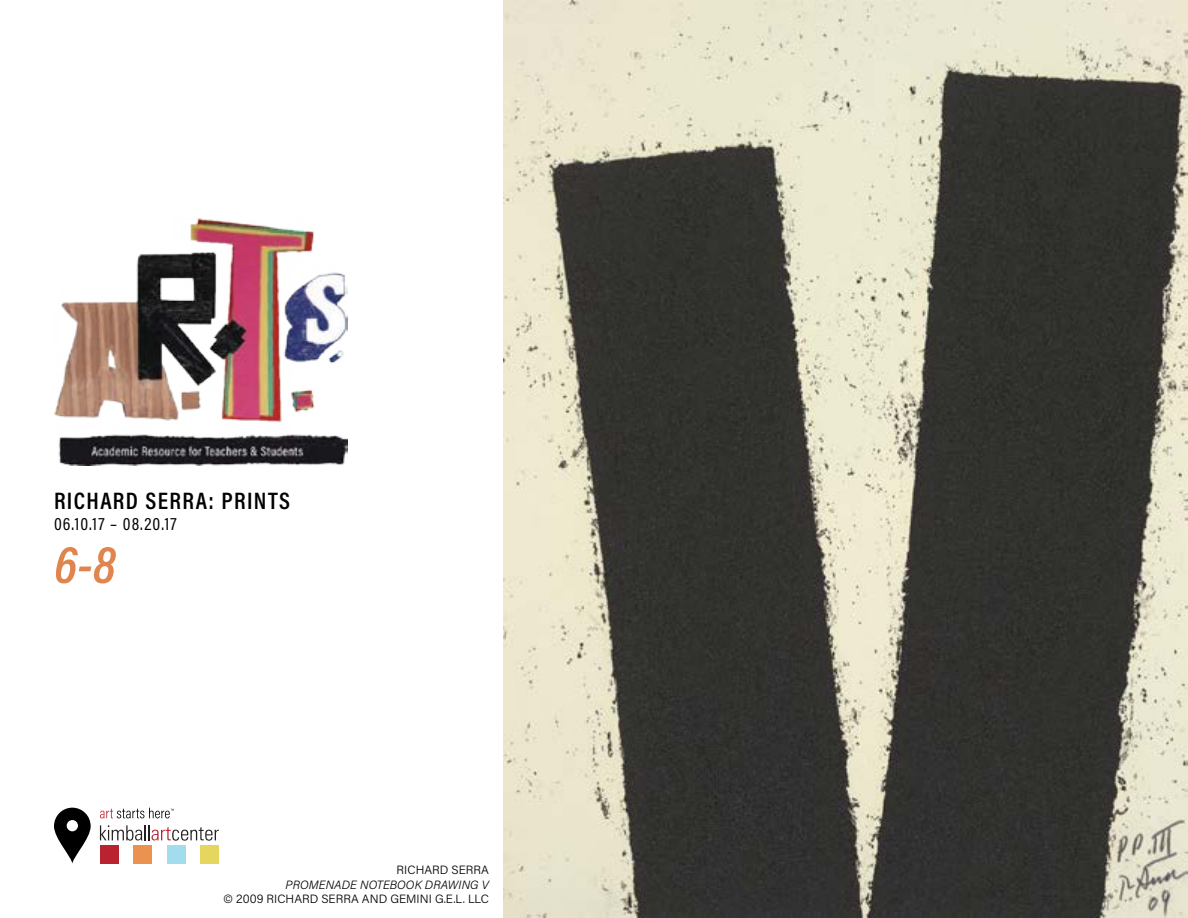
<style>
.page{position:relative;width:1188px;height:918px;background:#fff}
.page>*{position:absolute;margin:0;border:0;box-sizing:border-box;transform-origin:0 0}
.t1{font:italic 600 54px "Acumin Pro Cond";color:#e1854f}
.t2{font:600 24px "Acumin Pro Cond";letter-spacing:.06em;color:#000}
.t3{font:18px "Acumin Pro Cond";letter-spacing:.06em;color:#000}
.t4{font:300 12px "Acumin Pro";letter-spacing:.005em;color:#000}
.t5{font:italic 300 12px "Acumin Pro";letter-spacing:.01em;color:#000}
</style>
<div class="page">
<img style="left:503px;top:0;width:685px;height:917px">
<svg style="left:54px;top:808px;width:37px;height:56px"></svg>
<div style="left:133px;top:845px;width:19px;height:19px;background:#ea9351"></div>
<div style="left:167px;top:845px;width:19px;height:19px;background:#a2dced"></div>
<div style="left:200px;top:845px;width:19px;height:19px;background:#e5d660"></div>
<div style="left:100px;top:845px;width:19px;height:19px;background:#b8232f"></div>
<svg style="left:100px;top:825px;width:119px;height:16px"></svg>
<svg style="left:100px;top:808px;width:74px;height:10px"></svg>
<img style="left:54px;top:218px;width:294px;height:248px">
<h2 class="t2" style="left:54px;top:485px;width:238px">RICHARD SERRA: PRINTS</h2>
<h3 class="t3" style="left:54px;top:512px;width:124px">06.10.17 – 08.20.17</h3>
<h1 class="t1" style="left:54px;top:529px;width:64px">6-8</h1>
<p class="t4" style="left:397px;top:862px;width:94px">RICHARD SERRA</p>
<p class="t5" style="left:286px;top:876px;width:205px">PROMENADE NOTEBOOK DRAWING V</p>
<p class="t4" style="left:224px;top:891px;width:267px">© 2009 RICHARD SERRA AND GEMINI G.E.L. LLC</p>
</div>
